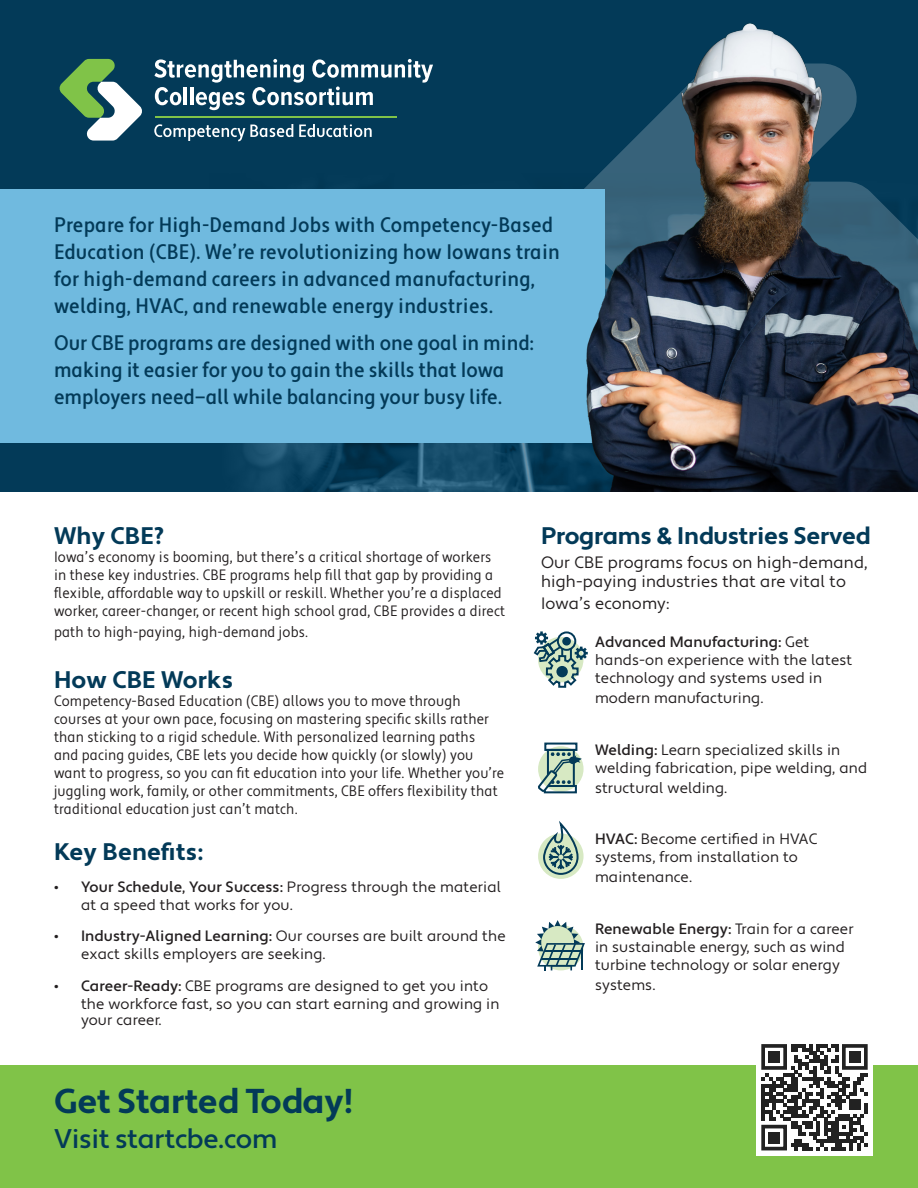
<style>
.page{position:relative;width:918px;height:1188px;background:#fff}
.page>*{position:absolute;margin:0;border:0;box-sizing:border-box;transform-origin:0 0}
.t1{font:700 34.5px "Apertura";letter-spacing:-.01em;color:#033a58}
.t2{font:500 27px "Apertura";letter-spacing:-.01em;color:#033a58}
.t3{font:700 24px "Apertura";letter-spacing:-.01em;color:#033a58}
.t4{font:700 24px "Apertura";letter-spacing:.01em;color:#033a58}
.t5{font:500 condensed 21px/27px "Apertura";letter-spacing:.01em;color:#033a58}
.t6{font:16.5px/19.8px "Apertura";letter-spacing:.01em;color:#231f20}
.t7{font:condensed 15px/18px "Apertura";letter-spacing:.01em;color:#231f20}
.t8{font:15px/18px "Apertura";letter-spacing:.01em;color:#231f20}
.s1{font-weight:500}
</style>
<div class="page">
<div style="left:0;top:0;width:918px;height:491px;background:#033a58"></div>
<img style="left:210px;top:58px;width:363px;height:433px">
<div style="left:0;top:189px;width:605px;height:254px;background:#70badf"></div>
<svg style="left:533px;top:631px;width:55px;height:57px"></svg>
<svg style="left:538px;top:742px;width:44px;height:52px"></svg>
<div style="left:538px;top:833px;width:46px;height:46px;background:#d7e9c3;border-radius:50%"></div>
<svg style="left:542px;top:824px;width:38px;height:52px"></svg>
<svg style="left:535px;top:920px;width:50px;height:50px"></svg>
<div style="left:0;top:1066px;width:918px;height:122px;background:#80c348"></div>
<div style="left:756px;top:1039px;width:117px;height:117px;background:#fff"></div>
<svg style="left:761px;top:1044px;width:107px;height:106px"></svg>
<div style="left:761px;top:1044px;width:26px;height:26px;border:4px solid #222"></div>
<div style="left:769px;top:1051px;width:11px;height:11px;background:#222"></div>
<div style="left:842px;top:1044px;width:26px;height:26px;border:4px solid #222"></div>
<div style="left:849px;top:1051px;width:11px;height:11px;background:#222"></div>
<div style="left:761px;top:1125px;width:26px;height:25px;border:4px solid #222"></div>
<div style="left:769px;top:1132px;width:11px;height:11px;background:#222"></div>
<img style="left:579px;top:23px;width:339px;height:468px">
<svg style="left:154px;top:59px;width:279px;height:51px"></svg>
<svg style="left:59px;top:59px;width:83px;height:82px"></svg>
<svg style="left:154px;top:124px;width:139px;height:17px"></svg>
<svg style="left:299px;top:124px;width:73px;height:13px"></svg>
<hr style="left:155px;top:116px;width:242px;height:1px;background:#80c348">
<p class="t5" style="left:54px;top:212px;width:507px">Prepare for High-Demand Jobs with Competency-Based Education (CBE). We’re revolutionizing how Iowans train for high-demand careers in advanced manufacturing, welding, HVAC, and renewable energy industries.</p>
<p class="t5" style="left:54px;top:330px;width:481px">Our CBE programs are designed with one goal in mind: making it easier for you to gain the skills that Iowa employers need—all while balancing your busy life.</p>
<p class="t3" style="left:54px;top:521px;width:112px">Why CBE?</p>
<p class="t7" style="left:54px;top:548px;width:453px">Iowa’s economy is booming, but there’s a critical shortage of workers in these key industries. CBE programs help fill that gap by providing a flexible, affordable way to upskill or reskill. Whether you’re a displaced worker, career-changer, or recent high school grad, CBE provides a direct</p>
<p class="t7" style="left:54px;top:624px;width:256px">path to high-paying, high-demand jobs.</p>
<p class="t4" style="left:54px;top:665px;width:181px">How CBE Works</p>
<p class="t7" style="left:54px;top:692px;width:452px">Competency-Based Education (CBE) allows you to move through courses at your own pace, focusing on mastering specific skills rather than sticking to a rigid schedule. With personalized learning paths<br>and pacing guides, CBE lets you decide how quickly (or slowly) you want to progress, so you can fit education into your life. Whether you’re juggling work, family, or other commitments, CBE offers flexibility that traditional education just can’t match.</p>
<p class="t4" style="left:54px;top:838px;width:150px">Key Benefits:</p>
<p class="t8" style="left:81px;top:878px;width:422px;text-indent:-27px"><span class="s1">• Your Schedule, Your Success:</span> Progress through the material at a speed that works for you.</p>
<p class="t8" style="left:81px;top:928px;width:426px;text-indent:-27px"><span class="s1">• Industry-Aligned Learning:</span> Our courses are built around the exact skills employers are seeking.</p>
<p class="t8" style="left:81px;top:977px;width:420px;text-indent:-27px"><span class="s1">• Career-Ready:</span> CBE programs are designed to get you into the workforce fast, so you can start earning and growing in</p>
<p class="t8" style="left:81px;top:1012px;width:82px">your career.</p>
<p class="t1" style="left:54px;top:1080px;width:301px">Get Started Today!</p>
<p class="t2" style="left:54px;top:1123px;width:225px">Visit startcbe.com</p>
<p class="t3" style="left:541px;top:521px;width:331px">Programs &amp; Industries Served</p>
<p class="t6" style="left:541px;top:553px;width:328px">Our CBE programs focus on high-demand, high-paying industries that are vital to</p>
<p class="t6" style="left:541px;top:594px;width:130px">Iowa’s economy:</p>
<p class="t8" style="left:595px;top:634px;width:259px"><span class="s1">Advanced Manufacturing:</span> Get hands-on experience with the latest technology and systems used in</p>
<p class="t8" style="left:595px;top:689px;width:170px">modern manufacturing.</p>
<p class="t8" style="left:595px;top:741px;width:274px"><span class="s1">Welding:</span> Learn specialized skills in welding fabrication, pipe welding, and</p>
<p class="t8" style="left:595px;top:779px;width:134px">structural welding.</p>
<p class="t8" style="left:595px;top:831px;width:224px"><span class="s1">HVAC:</span> Become certified in HVAC systems, from installation to</p>
<p class="t8" style="left:595px;top:868px;width:99px">maintenance.</p>
<p class="t8" style="left:595px;top:920px;width:260px"><span class="s1">Renewable Energy:</span> Train for a career in sustainable energy, such as wind turbine technology or solar energy</p>
<p class="t8" style="left:595px;top:976px;width:62px">systems.</p>
</div>
